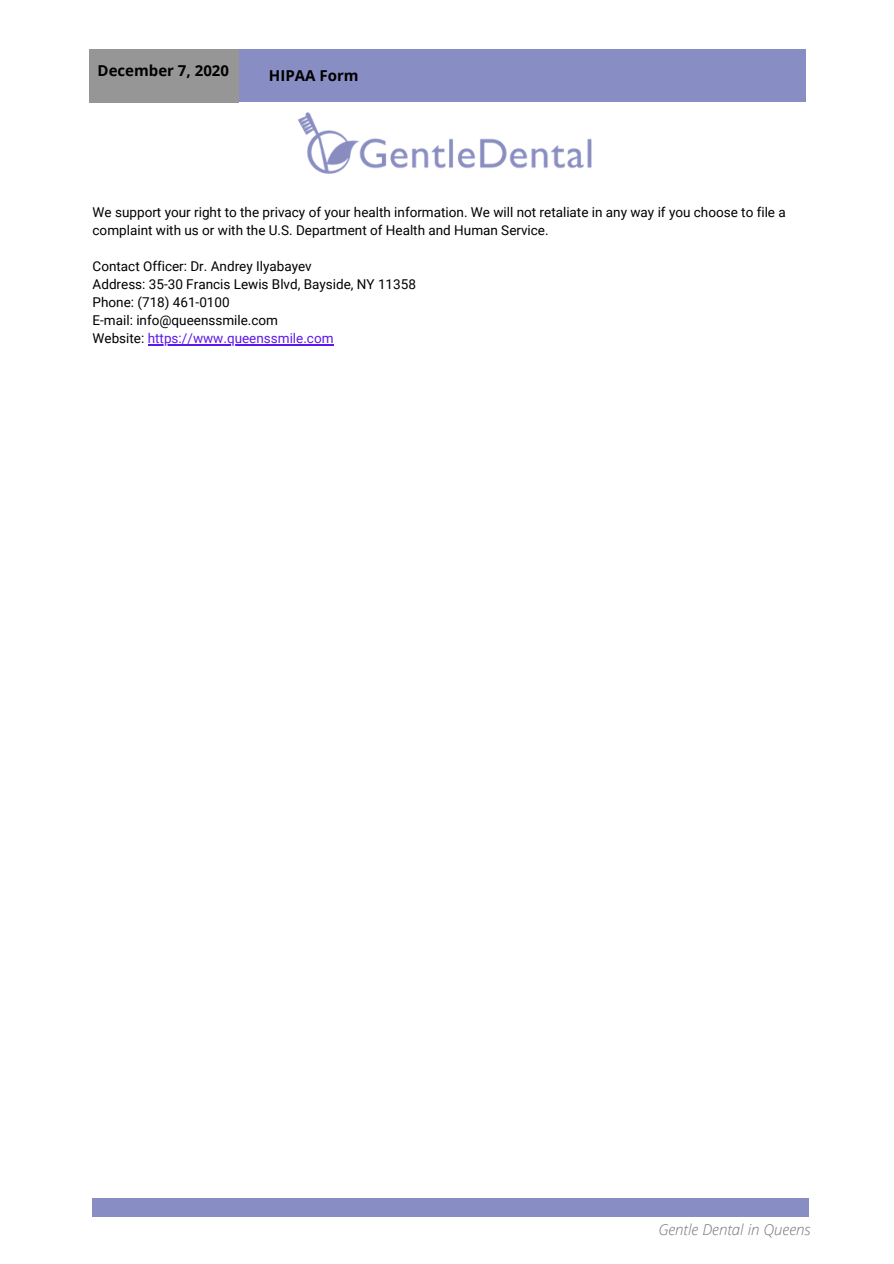
<style>
.page{position:relative;width:894px;height:1264px;background:#fff}
.page>*{position:absolute;margin:0;border:0;box-sizing:border-box;transform-origin:0 0}
.t1{font:700 15px "Open Sans";color:#000}
.t2{font:italic 300 15px "Open Sans";color:#737373}
.t3{font:13.5px/18px "Roboto";color:#000}
.s1{color:#5e17eb}
</style>
<div class="page">
<img style="left:298px;top:112px;width:294px;height:62px">
<hr style="left:148px;top:344px;width:185px;height:1px;background:#5e17eb">
<p class="t1" style="left:97px;top:60px;width:133px">December 7, 2020</p>
<p class="t1" style="left:269px;top:65px;width:91px">HIPAA Form</p>
<p class="t3" style="left:93px;top:203px;width:694px">We support your right to the privacy of your health information. We will not retaliate in any way if you choose to file a complaint with us or with the U.S. Department of Health and Human Service.</p>
<p class="t3" style="left:93px;top:257px;width:325px">Contact Officer: Dr. Andrey Ilyabayev<br>Address: 35-30 Francis Lewis Blvd, Bayside, NY 11358<br>Phone: (718) 461-0100<br>E-mail: info@queenssmile.com<br>Website: <span class="s1">https://www.queenssmile.com</span></p>
<p class="t2" style="left:658px;top:1218px;width:154px">Gentle Dental in Queens</p>
</div>
